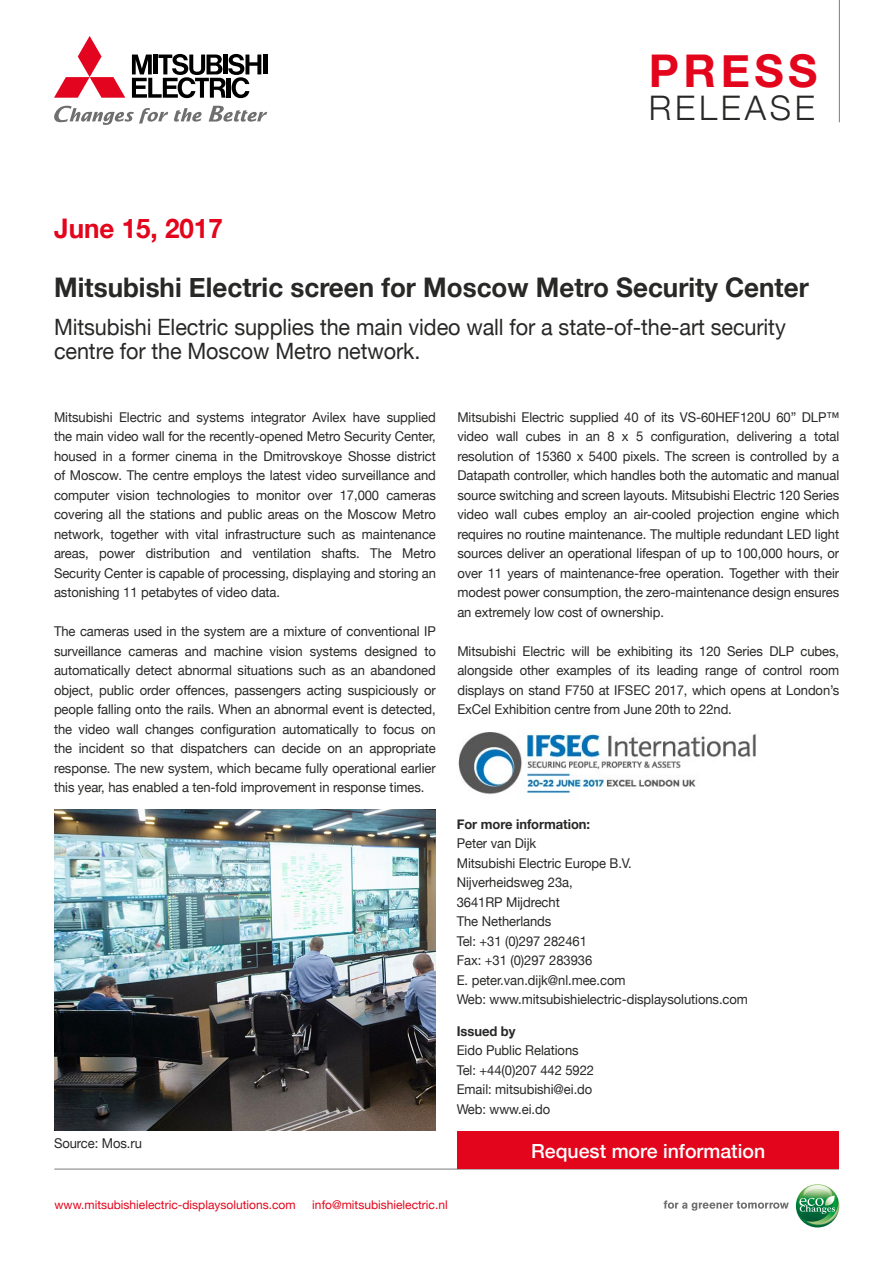
<style>
.page{position:relative;width:893px;height:1263px;background:#fff}
.page>*{position:absolute;margin:0;border:0;box-sizing:border-box;transform-origin:0 0}
.t1{font:700 45.15px "Helvetica Neue";letter-spacing:.1em;color:#e3051b}
.t2{font:300 33.9px "Helvetica Neue";letter-spacing:.11em;color:#282827}
.t3{font:700 27px "Helvetica Neue";color:#282827;scale:.96 1}
.t4{font:700 27px "Helvetica Neue";color:#e3051b;scale:.96 1}
.t5{font:22.5px/24px "Helvetica Neue";letter-spacing:-.005em;color:#282827;scale:.96 1}
.t6{font:500 19.5px "Helvetica Neue";color:#fff}
.t7{font:13.5px/19.5px "Helvetica Neue";letter-spacing:-.005em;color:#282827;text-align:justify;scale:.96 1}
.t8{font:700 13.5px "Helvetica Neue";letter-spacing:-.005em;color:#282827;scale:.96 1}
.t9{font:12px "Helvetica Neue";color:#e3051b}
</style>
<div class="page">
<hr style="left:839px;top:0;width:1px;height:122px;background:#7c7b7b">
<svg style="left:209px;top:106px;width:58px;height:16px"></svg>
<svg style="left:54px;top:106px;width:114px;height:19px"></svg>
<svg style="left:174px;top:108px;width:28px;height:14px"></svg>
<svg style="left:54px;top:36px;width:71px;height:62px"></svg>
<hr style="left:263px;top:55px;width:4px;height:19px;background:#000">
<svg style="left:132px;top:54px;width:129px;height:44px"></svg>
<hr style="left:54px;top:1169px;width:785px;height:1px;background:#7c7b7b">
<svg style="left:664px;top:1200px;width:125px;height:11px"></svg>
<img style="left:796px;top:1184px;width:43px;height:43px;border-radius:22px">
<svg style="left:799px;top:1195px;width:36px;height:19px"></svg>
<div style="left:457px;top:1131px;width:382px;height:38px;background:#e3051b"></div>
<img style="left:55px;top:809px;width:381px;height:322px">
<img style="left:458px;top:732px;width:298px;height:62px">
<h1 class="t1" style="left:649px;top:35px;width:170px">PRESS</h1>
<h2 class="t2" style="left:649px;top:81px;width:167px">RELEASE</h2>
<h3 class="t4" style="left:54px;top:207px;width:177px">June 15, 2017</h3>
<h3 class="t3" style="left:54px;top:266px;width:787px">Mitsubishi Electric screen for Moscow Metro Security Center</h3>
<h3 class="t5" style="left:54px;top:316px;width:764px">Mitsubishi Electric supplies the main video wall for a state-of-the-art security centre for the Moscow Metro network.</h3>
<p class="t7" style="left:54px;top:408px;width:399px">Mitsubishi Electric and systems integrator Avilex have supplied the main video wall for the recently-opened Metro Security Center, housed in a former cinema in the Dmitrovskoye Shosse district of Moscow. The centre employs the latest video surveillance and computer vision technologies to monitor over 17,000 cameras covering all the stations and public areas on the Moscow Metro network, together with vital infrastructure such as maintenance areas, power distribution and ventilation shafts. The Metro Security Center is capable of processing, displaying and storing an astonishing 11 petabytes of video data.</p>
<p class="t7" style="left:54px;top:622px;width:399px">The cameras used in the system are a mixture of conventional IP surveillance cameras and machine vision systems designed to automatically detect abnormal situations such as an abandoned object, public order offences, passengers acting suspiciously or people falling onto the rails. When an abnormal event is detected, the video wall changes configuration automatically to focus on the incident so that dispatchers can decide on an appropriate response. The new system, which became fully operational earlier this year, has enabled a ten-fold improvement in response times.</p>
<p class="t7" style="left:54px;top:1134px;width:93px">Source: Mos.ru</p>
<p class="t7" style="left:457px;top:408px;width:399px">Mitsubishi Electric supplied 40 of its VS-60HEF120U 60” DLP™ video wall cubes in an 8 x 5 configuration, delivering a total resolution of 15360 x 5400 pixels. The screen is controlled by a Datapath controller, which handles both the automatic and manual source switching and screen layouts. Mitsubishi Electric 120 Series video wall cubes employ an air-cooled projection engine which requires no routine maintenance. The multiple redundant LED light sources deliver an operational lifespan of up to 100,000 hours, or over 11 years of maintenance-free operation. Together with their modest power consumption, the zero-maintenance design ensures an extremely low cost of ownership.</p>
<p class="t7" style="left:457px;top:642px;width:399px">Mitsubishi Electric will be exhibiting its 120 Series DLP cubes, alongside other examples of its leading range of control room displays on stand F750 at IFSEC 2017, which opens at London’s ExCel Exhibition centre from June 20th to 22nd.</p>
<p class="t8" style="left:457px;top:813px;width:140px">For more information:</p>
<p class="t7" style="left:457px;top:834px;width:305px;text-align:left">Peter van Dijk<br>Mitsubishi Electric Europe B.V.<br>Nijverheidsweg 23a,<br>3641RP Mijdrecht<br>The Netherlands<br>Tel: +31 (0)297 282461<br>Fax: +31 (0)297 283936<br>E. peter.van.dijk@nl.mee.com<br>Web: www.mitsubishielectric-displaysolutions.com</p>
<p class="t8" style="left:457px;top:1020px;width:63px">Issued by</p>
<p class="t7" style="left:457px;top:1041px;width:145px;text-align:left">Eido Public Relations<br>Tel: +44(0)207 442 5922<br>Email: mitsubishi@ei.do<br>Web: www.ei.do</p>
<h3 class="t6" style="left:531px;top:1135px;width:236px">Request more information</h3>
<p class="t9" style="left:55px;top:1196px;width:243px">www.mitsubishielectric-displaysolutions.com</p>
<p class="t9" style="left:312px;top:1196px;width:137px">info@mitsubishielectric.nl</p>
</div>
